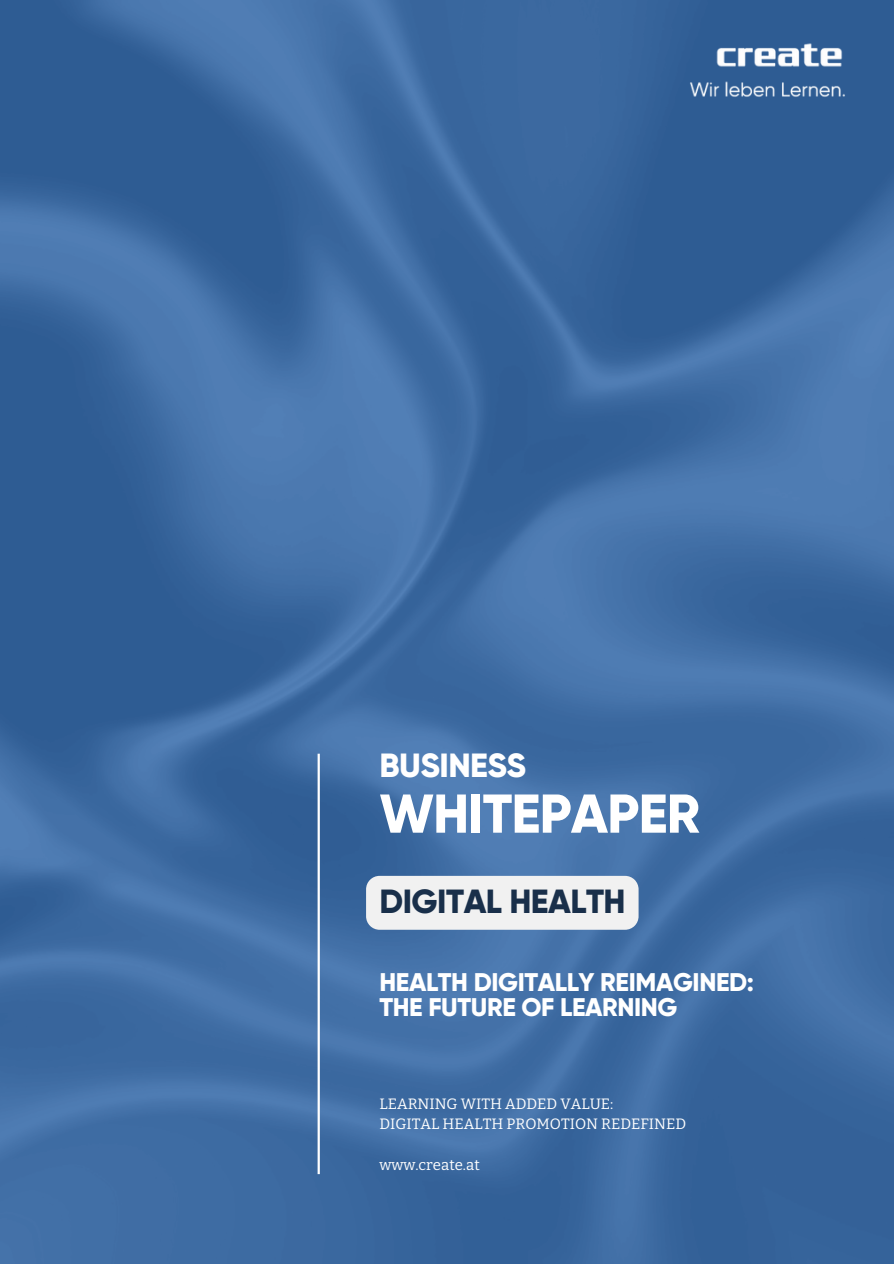
<style>
.page{position:relative;width:894px;height:1264px;background:#fff}
.page>*{position:absolute;margin:0;border:0;box-sizing:border-box;transform-origin:0 0}
.t1{font:800 54.6px "Gilroy";letter-spacing:-.015em;color:#fff}
.t2{font:800 33.45px "Gilroy";letter-spacing:-.015em;color:#192f4a}
.t3{font:800 33.45px "Gilroy";letter-spacing:-.015em;color:#fff}
.t4{font:800 25.5px/25.8px "Gilroy";letter-spacing:-.015em;color:#fff}
.t5{font:15px/20.2px "Bitter";color:#fff}
</style>
<div class="page">
<img style="left:0;top:0;width:893px;height:1263px">
<hr style="left:317px;top:753px;width:3px;height:421px;background:#fff">
<img style="left:635px;top:35px;width:219px;height:88px">
<div style="left:366px;top:875px;width:272px;height:54px;background:#f1f1f1"></div>
<h2 class="t3" style="left:379px;top:745px;width:148px">BUSINESS</h2>
<p class="t1" style="left:379px;top:780px;width:322px">WHITEPAPER</p>
<h4 class="t2" style="left:379px;top:881px;width:248px">DIGITAL HEALTH</h4>
<h1 class="t4" style="left:379px;top:968px;width:376px">HEALTH DIGITALLY REIMAGINED:<br>THE FUTURE OF LEARNING</h1>
<h2 class="t5" style="left:379px;top:1093px;width:308px">LEARNING WITH ADDED VALUE:<br>DIGITAL HEALTH PROMOTION REDEFINED</h2>
<h3 class="t5" style="left:379px;top:1154px;width:102px">www.create.at</h3>
</div>
